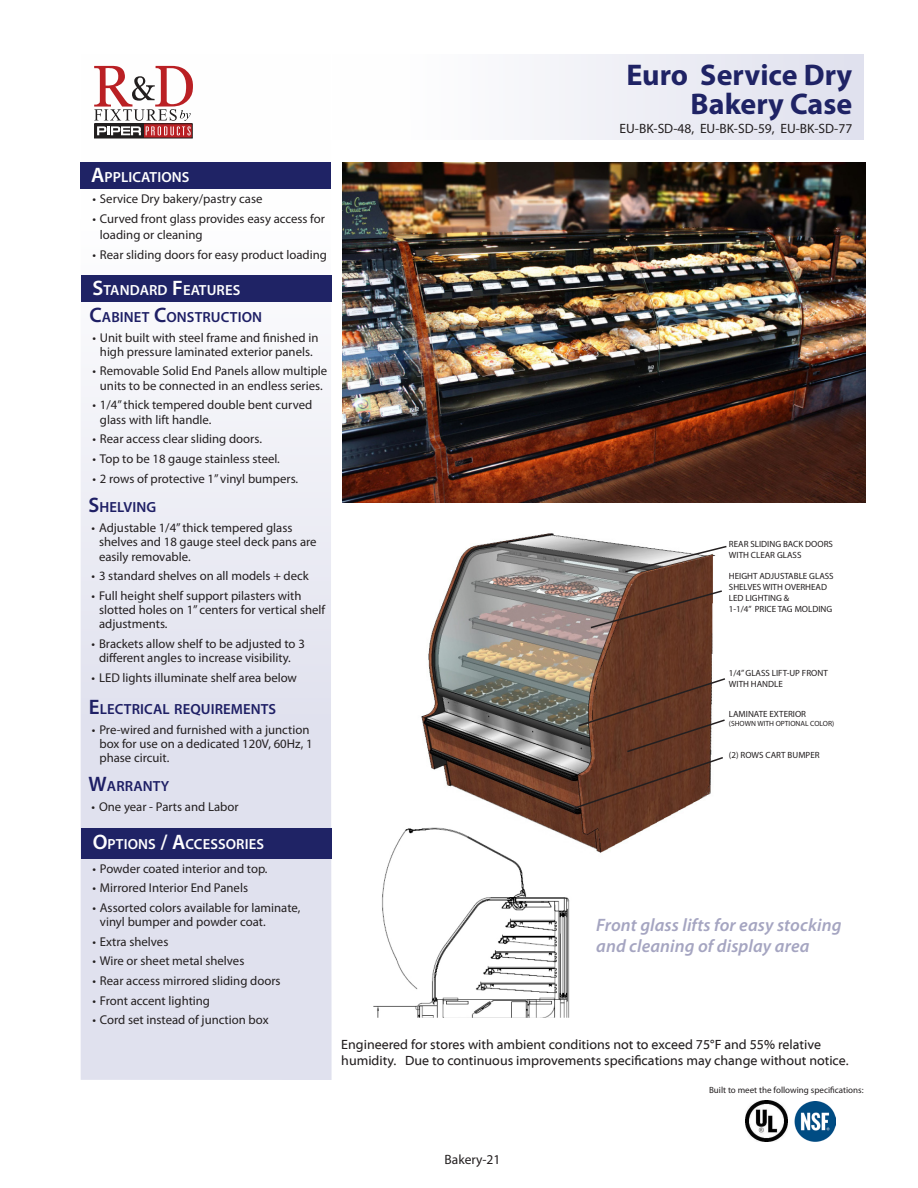
<style>
.page{position:relative;width:918px;height:1188px;background:#fff}
.page>*{position:absolute;margin:0;border:0;box-sizing:border-box;transform-origin:0 0}
.Product_Name{font:700 30px/28.5px "Myriad Pro";color:#1f2365;text-align:right}
.Tag_line_text{font:italic 600 18px/21.6px "Myriad Pro";letter-spacing:.005em;color:#a5a5c1}
.Specifications_Featu{font:600 14.7px "Myriad Pro";letter-spacing:.005em;color:#1e1f65}
.Features_White{font:600 14.7px "Myriad Pro";letter-spacing:.005em;color:#fff}
.t1{font:13.5px/16.2px "Myriad Web Pro";color:#231f20}
.captions{font:13.5px "Myriad Pro";color:#231f20}
.Bullets{font:12.75px/14.2px "Myriad Pro";color:#231f20}
.call-outs{font:9px/10.8px "Myriad Pro";color:#231f20}
.captions-2{font:9px "Myriad Pro";color:#231f20}
.call-outs-2{font:7.5px "Myriad Pro";color:#231f20}
.s1{font-size:21px}
</style>
<div class="page">
<svg style="left:81px;top:65px;width:251px;height:1015px;fill:#e8e8f2"></svg>
<div style="left:332px;top:55px;width:531px;height:85px;background:linear-gradient(to right,#fff,#e0e1ee)"></div>
<img style="left:794px;top:1101px;width:41px;height:41px">
<img style="left:746px;top:1101px;width:41px;height:41px">
<svg style="left:144px;top:135px;width:47px;height:1px"></svg>
<svg style="left:95px;top:135px;width:49px;height:3px"></svg>
<svg style="left:94px;top:66px;width:99px;height:69px"></svg>
<div style="left:81px;top:828px;width:251px;height:30px;background:#1f2365"></div>
<div style="left:81px;top:275px;width:251px;height:26px;background:#1f2365"></div>
<div style="left:80px;top:162px;width:251px;height:26px;background:#1f2365"></div>
<img style="left:421px;top:533px;width:292px;height:320px">
<svg style="left:624px;top:545px;width:103px;height:28px"></svg>
<svg style="left:589px;top:589px;width:133px;height:40px;background:#785648"></svg>
<svg style="left:572px;top:677px;width:153px;height:133px;background:#735040"></svg>
<img style="left:342px;top:163px;width:523px;height:340px">
<img style="left:373px;top:816px;width:212px;height:202px">
<p class="Features_White" style="left:91px;top:167px;width:99px"><span class="s1">A</span>PPLICATIONS</p>
<p class="Bullets" style="left:92px;top:191px;width:172px">• Service Dry bakery/pastry case</p>
<p class="Bullets" style="left:100px;top:211px;width:227px;line-height:15.3px;text-indent:-7px">• Curved front glass provides easy access for loading or cleaning</p>
<p class="Bullets" style="left:92px;top:248px;width:236px">• Rear sliding doors for easy product loading</p>
<p class="Features_White" style="left:93px;top:281px;width:148px"><span class="s1">S</span>TANDARD <span class="s1">F</span>EATURES</p>
<p class="Specifications_Featu" style="left:89px;top:308px;width:174px"><span class="s1">C</span>ABINET <span class="s1">C</span>ONSTRUCTION</p>
<p class="Bullets" style="left:92px;top:330px;width:227px;text-align:center">• Unit built with steel frame and finished in high pressure laminated exterior panels.</p>
<p class="Bullets" style="left:92px;top:364px;width:236px;text-align:center">• Removable Solid End Panels allow multiple units to be connected in an endless series.</p>
<p class="Bullets" style="left:100px;top:398px;width:214px;text-indent:-7px">• 1/4”thick tempered double bent curved glass with lift handle.</p>
<p class="Bullets" style="left:92px;top:432px;width:171px">• Rear access clear sliding doors.</p>
<p class="Bullets" style="left:92px;top:451px;width:189px">• Top to be 18 gauge stainless steel.</p>
<p class="Bullets" style="left:92px;top:471px;width:207px">• 2 rows of protective 1” vinyl bumpers.</p>
<p class="Specifications_Featu" style="left:89px;top:498px;width:69px"><span class="s1">S</span>HELVING</p>
<p class="Bullets" style="left:99px;top:520px;width:219px;text-indent:-8px">• Adjustable 1/4”thick tempered glass shelves and 18 gauge steel deck pans are easily removable.</p>
<p class="Bullets" style="left:92px;top:569px;width:219px">• 3 standard shelves on all models + deck</p>
<p class="Bullets" style="left:99px;top:588px;width:228px;text-indent:-8px">• Full height shelf support pilasters with slotted holes on 1” centers for vertical shelf adjustments.</p>
<p class="Bullets" style="left:92px;top:636px;width:215px;text-align:center">• Brackets allow shelf to be adjusted to 3 different angles to increase visibility.</p>
<p class="Bullets" style="left:92px;top:670px;width:207px">• LED lights illuminate shelf area below</p>
<p class="Specifications_Featu" style="left:89px;top:700px;width:188px"><span class="s1">E</span>LECTRICAL REQUIREMENTS</p>
<p class="Bullets" style="left:99px;top:722px;width:215px;text-indent:-8px">• Pre-wired and furnished with a junction box for use on a dedicated 120V, 60Hz, 1 phase circuit.</p>
<p class="Specifications_Featu" style="left:89px;top:776px;width:82px"><span class="s1">W</span>ARRANTY</p>
<p class="Bullets" style="left:92px;top:800px;width:149px">• One year - Parts and Labor</p>
<p class="Features_White" style="left:93px;top:834px;width:172px"><span class="s1">O</span>PTIONS <span class="s1">/ A</span>CCESSORIES</p>
<p class="Bullets" style="left:92px;top:861px;width:177px">• Powder coated interior and top.</p>
<p class="Bullets" style="left:92px;top:881px;width:157px">• Mirrored Interior End Panels</p>
<p class="Bullets" style="left:100px;top:900px;width:202px;text-indent:-7px">• Assorted colors available for laminate, vinyl bumper and powder coat.</p>
<p class="Bullets" style="left:92px;top:934px;width:77px">• Extra shelves</p>
<p class="Bullets" style="left:92px;top:954px;width:153px">• Wire or sheet metal shelves</p>
<p class="Bullets" style="left:92px;top:973px;width:190px">• Rear access mirrored sliding doors</p>
<p class="Bullets" style="left:92px;top:993px;width:119px">• Front accent lighting</p>
<p class="Bullets" style="left:92px;top:1013px;width:178px">• Cord set instead of junction box</p>
<p class="Product_Name" style="left:626px;top:60px;width:227px">Euro Service Dry<br>Bakery Case</p>
<p class="captions" style="left:620px;top:120px;width:234px">EU-BK-SD-48, EU-BK-SD-59, EU-BK-SD-77</p>
<p class="call-outs" style="left:729px;top:539px;width:106px">REAR SLIDING BACK DOORS<br>WITH CLEAR GLASS</p>
<p class="call-outs" style="left:729px;top:571px;width:106px">HEIGHT ADJUSTABLE GLASS<br>SHELVES WITH OVERHEAD<br>LED LIGHTING &amp;<br>1-1/4” PRICE TAG MOLDING</p>
<p class="call-outs" style="left:729px;top:667px;width:100px">1/4”GLASS LIFT-UP FRONT</p>
<p class="call-outs" style="left:729px;top:678px;width:55px">WITH HANDLE</p>
<p class="call-outs" style="left:729px;top:709px;width:79px">LAMINATE EXTERIOR</p>
<p class="call-outs-2" style="left:729px;top:719px;width:107px">(SHOWN WITH OPTIONAL COLOR)</p>
<p class="call-outs" style="left:729px;top:749px;width:92px">(2) ROWS CART BUMPER</p>
<p class="Tag_line_text" style="left:596px;top:913px;width:247px">Front glass lifts for easy stocking and cleaning of display area</p>
<p class="t1" style="left:341px;top:1037px;width:509px">Engineered for stores with ambient conditions not to exceed 75°F and 55% relative humidity. Due to continuous improvements specifications may change without notice.</p>
<p class="captions-2" style="left:709px;top:1085px;width:156px">Built to meet the following specifications:</p>
<p class="captions" style="left:445px;top:1151px;width:57px">Bakery-21</p>
</div>
